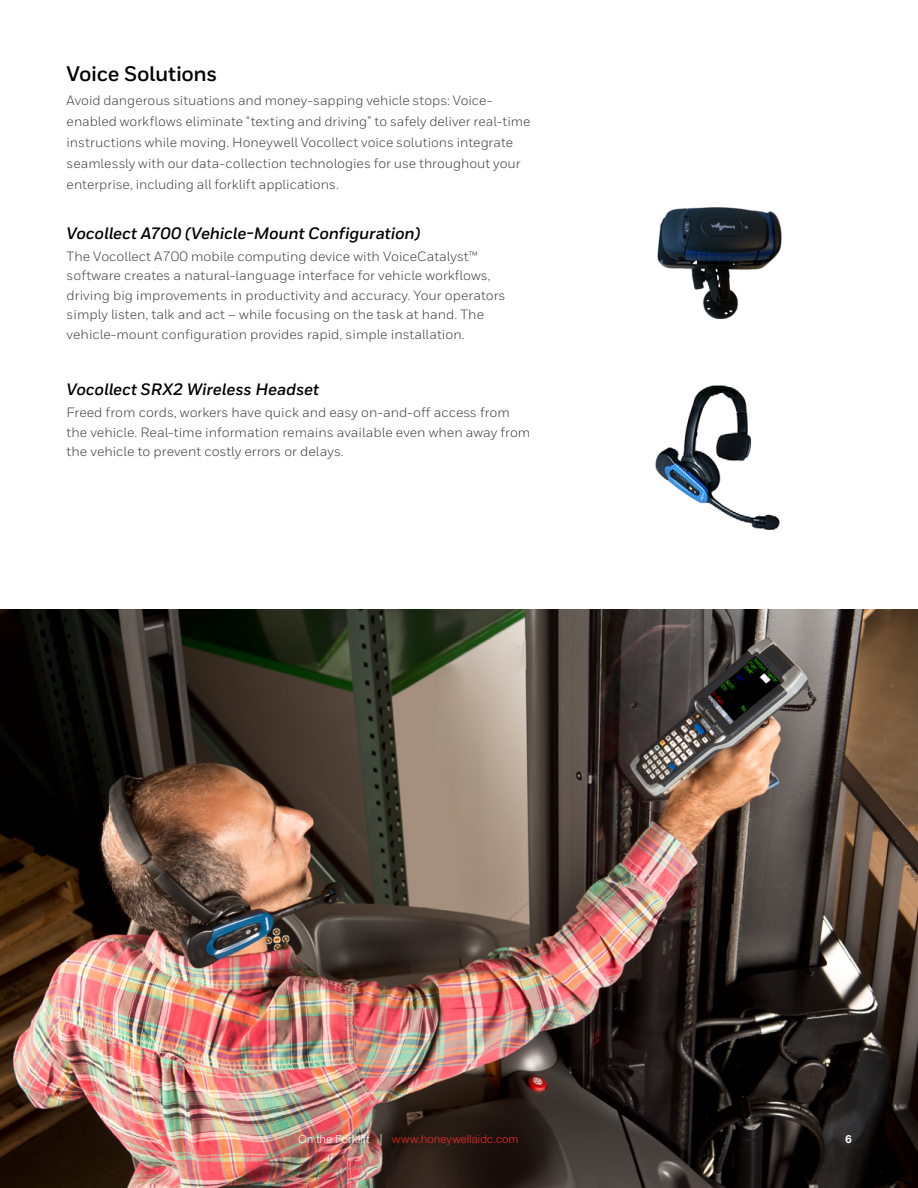
<style>
.page{position:relative;width:918px;height:1188px;background:#fff}
.page>*{position:absolute;margin:0;border:0;box-sizing:border-box;transform-origin:0 0}
.t1{font:700 21px "Honeywell Sans";letter-spacing:-.015em;color:#000}
.t2{font:italic 700 16.5px "Honeywell Sans";letter-spacing:-.005em;color:#000}
.t3{font:13.5px/19.5px "Honeywell Sans";color:#414042}
.t4{font:300 11.25px "Helvetica Neue LT Std";letter-spacing:.025em;color:#ee2a24}
.t5{font:700 11.25px "Helvetica Neue LT Std";color:#fff}
.s1{color:#fff}
.s2{font-size:11.4px;color:#fff}
</style>
<div class="page">
<img style="left:655px;top:385px;width:125px;height:145px">
<img style="left:657px;top:207px;width:125px;height:113px">
<img style="left:0;top:609px;width:918px;height:579px">
<h1 class="t1" style="left:67px;top:61px;width:152px">Voice Solutions</h1>
<p class="t3" style="left:67px;top:90px;width:465px;line-height:21px">Avoid dangerous situations and money-sapping vehicle stops: Voice&shy;enabled workflows eliminate “texting and driving” to safely deliver real-time instructions while moving. Honeywell Vocollect voice solutions integrate seamlessly with our data-collection technologies for use throughout your enterprise, including all forklift applications.</p>
<p class="t2" style="left:67px;top:223px;width:355px">Vocollect A700 (Vehicle-Mount Configuration)</p>
<p class="t3" style="left:67px;top:246px;width:440px">The Vocollect A700 mobile computing device with VoiceCatalyst™ software creates a natural-language interface for vehicle workflows, driving big improvements in productivity and accuracy. Your operators simply listen, talk and act – while focusing on the task at hand. The vehicle-mount configuration provides rapid, simple installation.</p>
<p class="t2" style="left:67px;top:379px;width:254px">Vocollect SRX2 Wireless Headset</p>
<p class="t3" style="left:67px;top:403px;width:465px">Freed from cords, workers have quick and easy on-and-off access from the vehicle. Real-time information remains available even when away from the vehicle to prevent costly errors or delays.</p>
<p class="t4" style="left:298px;top:1132px;width:221px"><span class="s1">On the Forklift</span> <span class="s2">|</span> www.honeywellaidc.com</p>
<p class="t5" style="left:846px;top:1132px;width:8px">6</p>
</div>
